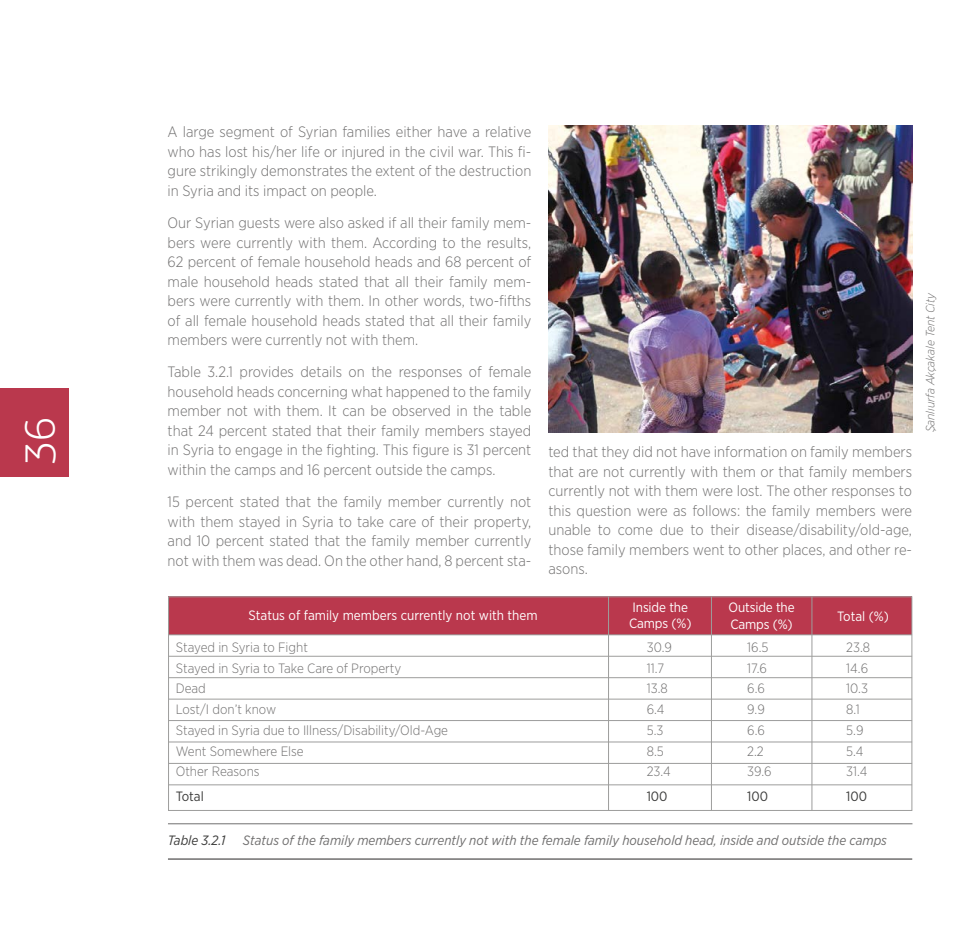
<style>
.page{position:relative;width:978px;height:936px;background:#fff}
.page>*{position:absolute;margin:0;border:0;box-sizing:border-box;transform-origin:0 0}
.t1{font:300 45px "PF Agora Sans Pro";color:#fff}
.t2{font:300 15px/19.5px "Gotham Narrow";color:#706f6f;text-align:justify}
.t3{font:300 13.5px "Gotham Narrow";color:#706f6f}
.t4{font:italic 13.5px "Gotham Narrow";color:#706f6f}
.t5{font:13.5px/16.5px "Gotham Narrow";color:#fff}
.t6{font:13.5px "Gotham Narrow";color:#3c3c3b}
.t7{font:italic 13.5px "Gotham Narrow";color:#3c3c3b}
.t8{font:italic 300 12px "Gotham Narrow";color:#706f6f}
</style>
<div class="page">
<div style="left:0;top:388px;width:69px;height:89px;background:#ba384d"></div>
<hr style="left:168px;top:823px;width:744px;height:1px;background:#706f6f">
<hr style="left:168px;top:858px;width:744px;height:1px;background:#706f6f">
<div style="left:169px;top:596px;width:743px;height:38px;background:#ba384d"></div>
<div style="left:168px;top:596px;width:744px;height:214px;border:1px solid #9d9d9c"></div>
<hr style="left:169px;top:634px;width:743px;height:1px;background:#9d9d9c">
<hr style="left:169px;top:656px;width:743px;height:1px;background:#9d9d9c">
<hr style="left:169px;top:784px;width:743px;height:1px;background:#9d9d9c">
<hr style="left:608px;top:596px;width:1px;height:214px;background:#9d9d9c">
<hr style="left:711px;top:596px;width:1px;height:214px;background:#9d9d9c">
<hr style="left:812px;top:596px;width:1px;height:214px;background:#9d9d9c">
<hr style="left:169px;top:677px;width:743px;height:1px;background:#9d9d9c">
<hr style="left:169px;top:720px;width:743px;height:1px;background:#9d9d9c">
<hr style="left:169px;top:698px;width:743px;height:1px;background:#9d9d9c">
<hr style="left:169px;top:741px;width:743px;height:1px;background:#9d9d9c">
<hr style="left:169px;top:763px;width:743px;height:1px;background:#9d9d9c">
<img style="left:548px;top:125px;width:364px;height:307px">
<h1 class="t1" style="left:14px;top:465px;width:49px;rotate:-90deg">36</h1>
<p class="t2" style="left:168px;top:122px;width:365px">A large segment of Syrian families either have a relative who has lost his/her life or injured in the civil war. This fi&shy;gure strikingly demonstrates the extent of the destruction in Syria and its impact on people.</p>
<p class="t2" style="left:168px;top:213px;width:365px">Our Syrian guests were also asked if all their family mem&shy;bers were currently with them. According to the results, 62 percent of female household heads and 68 percent of male household heads stated that all their family mem&shy;bers were currently with them. In other words, two-fifths of all female household heads stated that all their family members were currently not with them.</p>
<p class="t2" style="left:168px;top:362px;width:365px">Table 3.2.1 provides details on the responses of female household heads concerning what happened to the family member not with them. It can be observed in the table that 24 percent stated that their family members stayed in Syria to engage in the fighting. This figure is 31 percent within the camps and 16 percent outside the camps.</p>
<p class="t2" style="left:168px;top:492px;width:365px">15 percent stated that the family member currently not with them stayed in Syria to take care of their property, and 10 percent stated that the family member currently not with them was dead. On the other hand, 8 percent sta-</p>
<p class="t2" style="left:548px;top:441px;width:365px">ted that they did not have information on family members that are not currently with them or that family members currently not with them were lost. The other responses to this question were as follows: the family members were unable to come due to their disease/disability/old-age, those family members went to other places, and other re&shy;asons.</p>
<p class="t5" style="left:249px;top:606px;width:291px">Status of family members currently not with them</p>
<p class="t5" style="left:629px;top:598px;width:64px">Inside the<br>Camps (%)</p>
<p class="t5" style="left:837px;top:608px;width:53px">Total (%)</p>
<p class="t5" style="left:728px;top:598px;width:68px">Outside the<br>Camps (%)</p>
<p class="t3" style="left:176px;top:638px;width:134px">Stayed in Syria to Fight</p>
<p class="t3" style="left:647px;top:638px;width:27px">30.9</p>
<p class="t3" style="left:747px;top:638px;width:23px">16.5</p>
<p class="t3" style="left:846px;top:638px;width:25px">23.8</p>
<p class="t3" style="left:176px;top:659px;width:227px">Stayed in Syria to Take Care of Property</p>
<p class="t3" style="left:647px;top:659px;width:19px">11.7</p>
<p class="t3" style="left:747px;top:659px;width:21px">17.6</p>
<p class="t3" style="left:846px;top:659px;width:23px">14.6</p>
<p class="t3" style="left:176px;top:680px;width:32px">Dead</p>
<p class="t3" style="left:647px;top:680px;width:23px">13.8</p>
<p class="t3" style="left:747px;top:680px;width:19px">6.6</p>
<p class="t3" style="left:846px;top:680px;width:23px">10.3</p>
<p class="t3" style="left:176px;top:701px;width:102px">Lost/I don’t know</p>
<p class="t3" style="left:647px;top:701px;width:19px">6.4</p>
<p class="t3" style="left:747px;top:701px;width:19px">9.9</p>
<p class="t3" style="left:846px;top:701px;width:15px">8.1</p>
<p class="t3" style="left:176px;top:721px;width:274px">Stayed in Syria due to Illness/Disability/Old-Age</p>
<p class="t3" style="left:647px;top:721px;width:18px">5.3</p>
<p class="t3" style="left:747px;top:721px;width:19px">6.6</p>
<p class="t3" style="left:846px;top:721px;width:19px">5.9</p>
<p class="t3" style="left:176px;top:742px;width:130px">Went Somewhere Else</p>
<p class="t3" style="left:647px;top:742px;width:19px">8.5</p>
<p class="t3" style="left:747px;top:742px;width:18px">2.2</p>
<p class="t3" style="left:846px;top:742px;width:19px">5.4</p>
<p class="t3" style="left:176px;top:763px;width:85px">Other Reasons</p>
<p class="t3" style="left:647px;top:763px;width:26px">23.4</p>
<p class="t3" style="left:747px;top:763px;width:26px">39.6</p>
<p class="t3" style="left:846px;top:763px;width:23px">31.4</p>
<p class="t6" style="left:176px;top:788px;width:30px">Total</p>
<p class="t6" style="left:647px;top:788px;width:22px">100</p>
<p class="t6" style="left:747px;top:788px;width:22px">100</p>
<p class="t6" style="left:846px;top:788px;width:22px">100</p>
<p class="t7" style="left:168px;top:831px;width:59px">Table 3.2.1</p>
<p class="t4" style="left:243px;top:831px;width:646px">Status of the family members currently not with the female family household head, inside and outside the camps</p>
<p class="t8" style="left:923px;top:432px;width:142px;rotate:-90deg">Şanlıurfa Akçakale Tent City</p>
</div>
